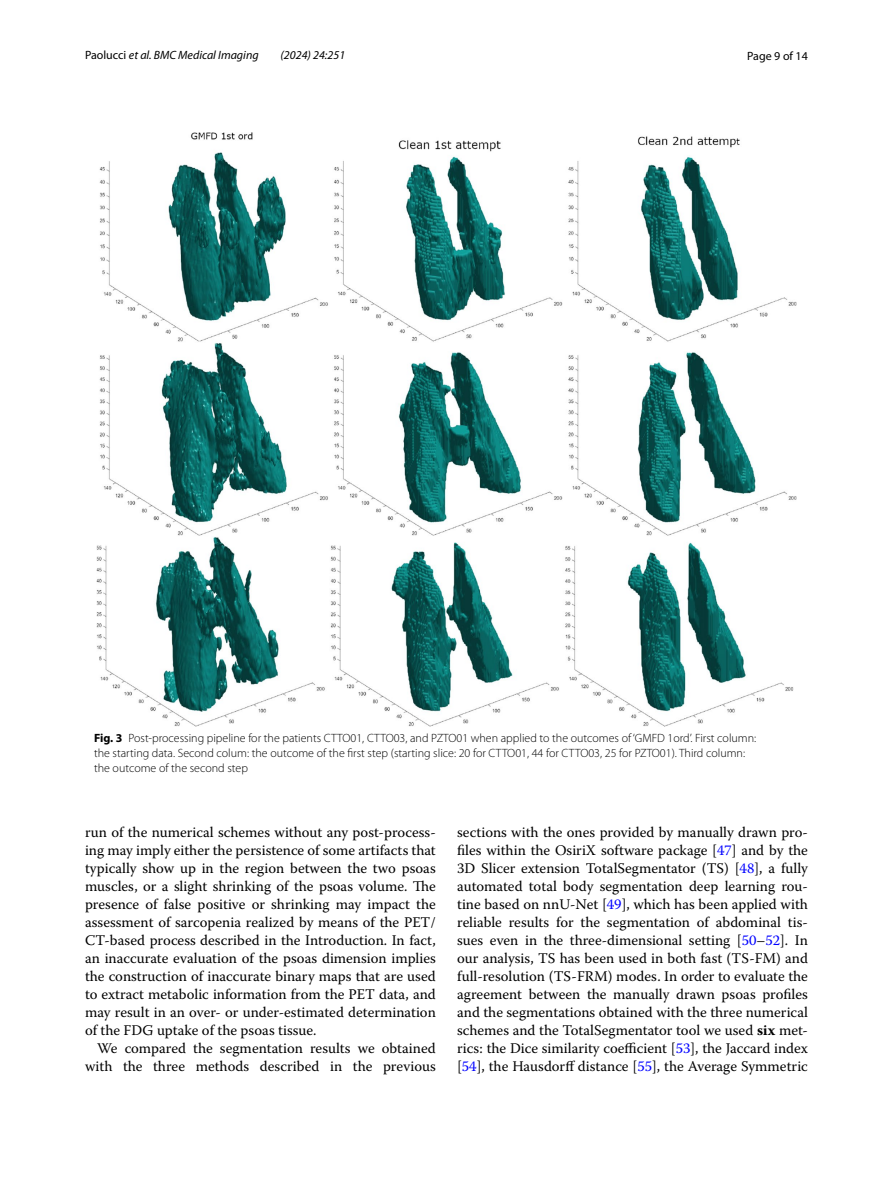
<style>
.page{position:relative;width:893px;height:1187px;background:#fff}
.page>*{position:absolute;margin:0;border:0;box-sizing:border-box;transform-origin:0 0}
.t1{font:14.7px/18px "Warnock Pro";color:#000;text-align:justify}
.t2{font:300 12px/15px "Myriad Pro";color:#000}
.t3{font:italic 12px "Myriad Pro";color:#000}
.t4{font:12px "Myriad Pro";color:#000}
.s1{font-style:normal}
.s2{font-weight:700}
.s3{color:#00f}
</style>
<div class="page">
<img style="left:96px;top:133px;width:701px;height:593px">
<p class="t3" style="left:85px;top:48px;width:175px"><span class="s1">Paolucci</span> et al. BMC Medical Imaging</p>
<p class="t3" style="left:281px;top:48px;width:66px">(2024) 24:251</p>
<p class="t4" style="left:747px;top:48px;width:62px">Page 9 of 14</p>
<p class="t2" style="left:94px;top:730px;width:664px"><span class="s2">Fig. 3</span> Post-processing pipeline for the patients CTTO01, CTTO03, and PZTO01 when applied to the outcomes of‘GMFD 1ord’. First column: the starting data. Second colum: the outcome of the first step (starting slice: 20 for CTTO01, 44 for CTTO03, 25 for PZTO01). Third column: the outcome of the second step</p>
<p class="t1" style="left:85px;top:822px;width:352px">run of the numerical schemes without any post-process&shy;ing may imply either the persistence of some artifacts that typically show up in the region between the two psoas muscles, or a slight shrinking of the psoas volume. The presence of false positive or shrinking may impact the assessment of sarcopenia realized by means of the PET/ CT-based process described in the Introduction. In fact, an inaccurate evaluation of the psoas dimension implies the construction of inaccurate binary maps that are used to extract metabolic information from the PET data, and may result in an over- or under-estimated determination of the FDG uptake of the psoas tissue.</p>
<p class="t1" style="left:85px;top:1038px;width:352px;text-align:right">We compared the segmentation results we obtained with the three methods described in the previous</p>
<p class="t1" style="left:457px;top:822px;width:352px">sections with the ones provided by manually drawn pro&shy;files within the OsiriX software package [<span class="s3">47</span>] and by the 3D Slicer extension TotalSegmentator (TS) [<span class="s3">48</span>], a fully automated total body segmentation deep learning rou&shy;tine based on nnU-Net [<span class="s3">49</span>], which has been applied with reliable results for the segmentation of abdominal tis&shy;sues even in the three-dimensional setting [<span class="s3">50</span>–<span class="s3">52</span>]. In our analysis, TS has been used in both fast (TS-FM) and full-resolution (TS-FRM) modes. In order to evaluate the agreement between the manually drawn psoas profiles and the segmentations obtained with the three numerical schemes and the TotalSegmentator tool we used <span class="s2">six</span> met&shy;rics: the Dice similarity coefficient [<span class="s3">53</span>], the Jaccard index [<span class="s3">54</span>], the Hausdorff distance [<span class="s3">55</span>], the Average Symmetric</p>
</div>
